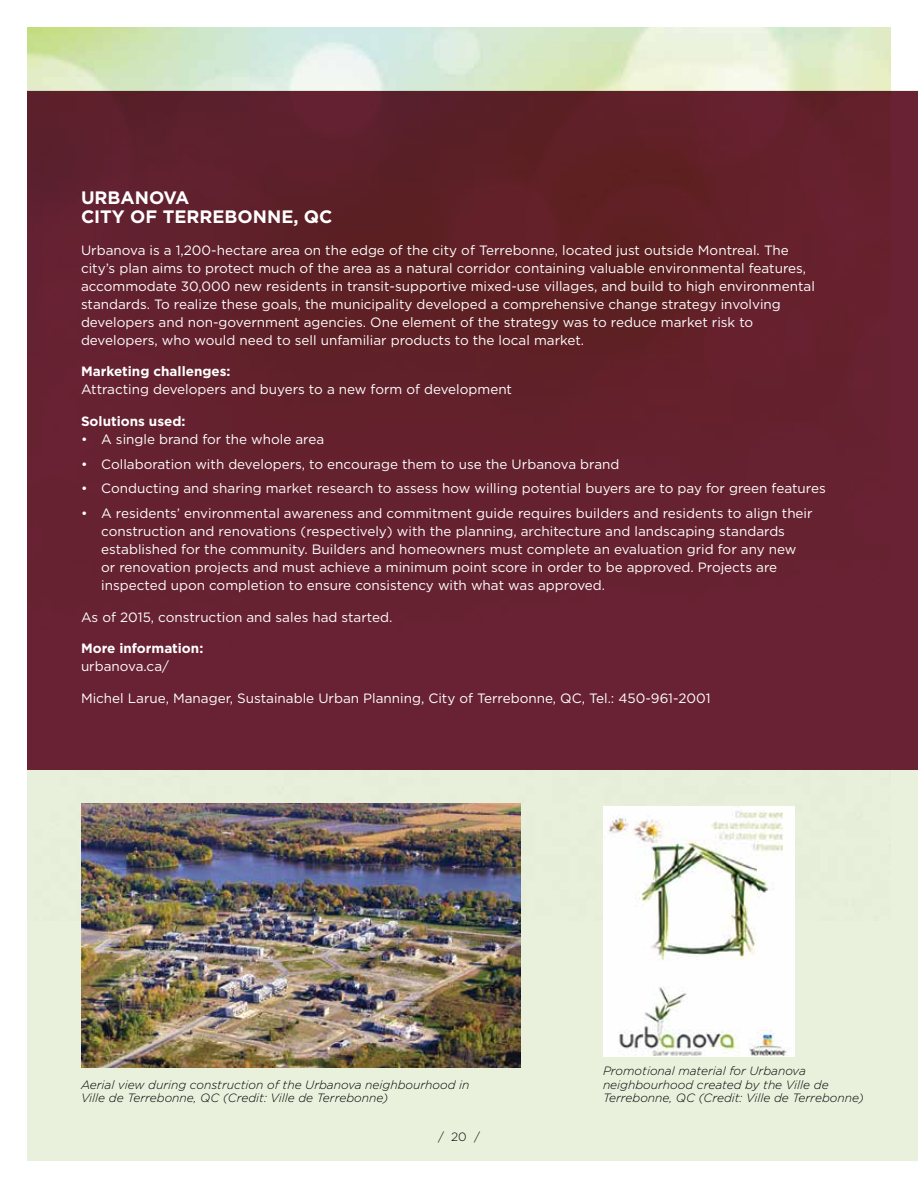
<style>
.page{position:relative;width:918px;height:1188px;background:#fff}
.page>*{position:absolute;margin:0;border:0;box-sizing:border-box;transform-origin:0 0}
.t1{font:700 18px/19.5px "Gotham";color:#fff}
.t2{font:13.5px/18px "Gotham";color:#fff}
.t3{font:700 13.5px "Gotham";color:#fff}
.t4{font:italic 300 12px/13.5px "Gotham";color:#000}
.t5{font:300 12px "Gotham";color:#000}
</style>
<div class="page">
<div style="left:27px;top:91px;width:891px;height:1070px;background:#e9f1dd"></div>
<div style="left:27px;top:91px;width:891px;height:679px;background:linear-gradient(to right,#63212f,#65212e)"></div>
<img style="left:81px;top:803px;width:440px;height:264px">
<img style="left:603px;top:806px;width:192px;height:250px">
<h1 class="t1" style="left:81px;top:187px;width:253px">URBANOVA<br>CITY OF TERREBONNE, QC</h1>
<p class="t2" style="left:81px;top:241px;width:735px">Urbanova is a 1,200-hectare area on the edge of the city of Terrebonne, located just outside Montreal. The city’s plan aims to protect much of the area as a natural corridor containing valuable environmental features, accommodate 30,000 new residents in transit-supportive mixed-use villages, and build to high environmental standards. To realize these goals, the municipality developed a comprehensive change strategy involving developers and non-government agencies. One element of the strategy was to reduce market risk to developers, who would need to sell unfamiliar products to the local market.</p>
<p class="t3" style="left:81px;top:364px;width:151px">Marketing challenges:</p>
<p class="t2" style="left:81px;top:380px;width:433px">Attracting developers and buyers to a new form of development</p>
<p class="t3" style="left:81px;top:413px;width:106px">Solutions used:</p>
<p class="t2" style="left:81px;top:430px;width:245px">• A single brand for the whole area</p>
<p class="t2" style="left:81px;top:455px;width:540px">• Collaboration with developers, to encourage them to use the Urbanova brand</p>
<p class="t2" style="left:81px;top:479px;width:746px">• Conducting and sharing market research to assess how willing potential buyers are to pay for green features</p>
<p class="t2" style="left:101px;top:504px;width:713px;text-indent:-20px">• A residents’ environmental awareness and commitment guide requires builders and residents to align their construction and renovations (respectively) with the planning, architecture and landscaping standards established for the community. Builders and homeowners must complete an evaluation grid for any new or renovation projects and must achieve a minimum point score in order to be approved. Projects are inspected upon completion to ensure consistency with what was approved.</p>
<p class="t2" style="left:81px;top:608px;width:313px">As of 2015, construction and sales had started.</p>
<p class="t3" style="left:81px;top:640px;width:124px">More information:</p>
<p class="t2" style="left:81px;top:657px;width:90px">urbanova.ca/</p>
<p class="t2" style="left:81px;top:689px;width:631px">Michel Larue, Manager, Sustainable Urban Planning, City of Terrebonne, QC, Tel.: 450-961-2001</p>
<p class="t4" style="left:81px;top:1078px;width:390px">Aerial view during construction of the Urbanova neighbourhood in<br>Ville de Terrebonne, QC (Credit: Ville de Terrebonne)</p>
<p class="t5" style="left:438px;top:1130px;width:43px">/ 20 /</p>
<p class="t4" style="left:603px;top:1064px;width:262px">Promotional material for Urbanova neighbourhood created by the Ville de<br>Terrebonne, QC (Credit: Ville de Terrebonne)</p>
</div>
